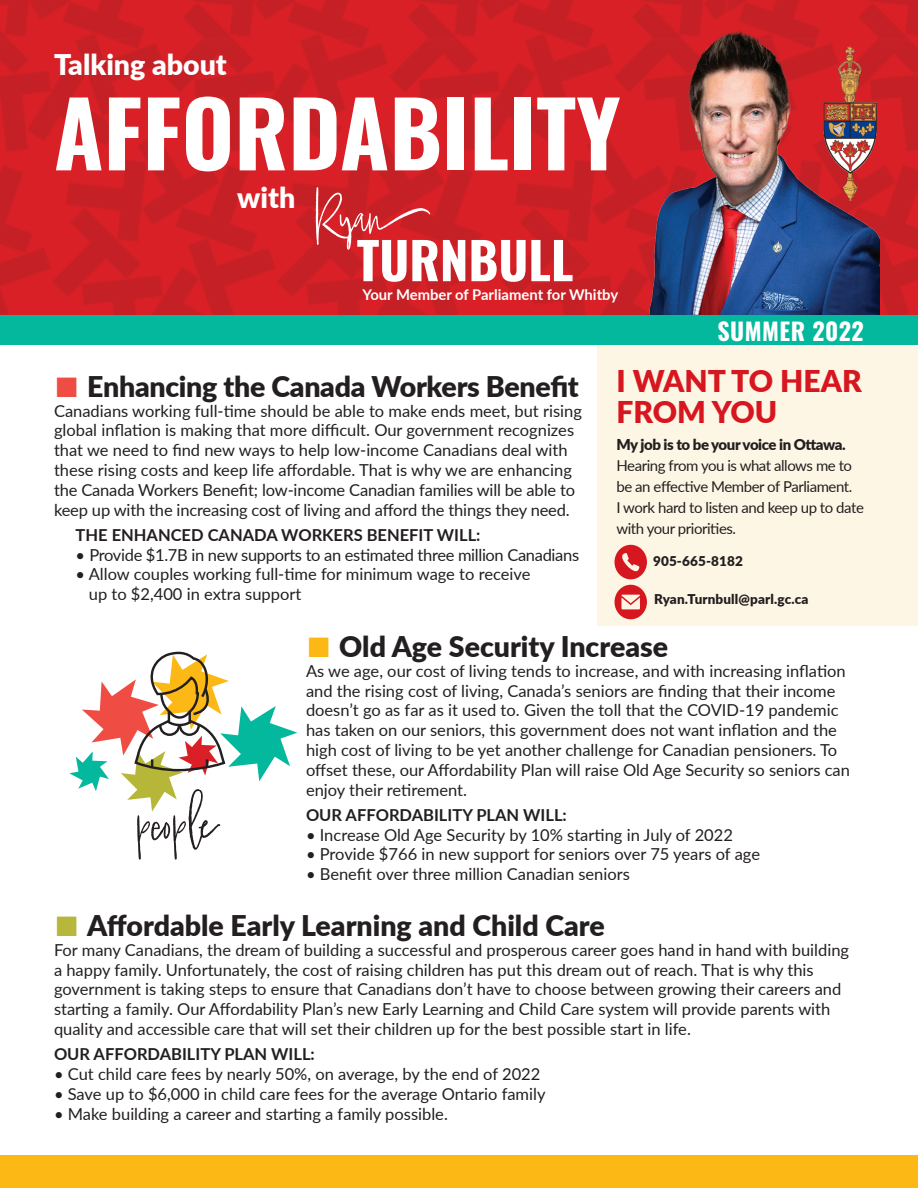
<style>
.page{position:relative;width:918px;height:1188px;background:#fff}
.page>*{position:absolute;margin:0;border:0;box-sizing:border-box;transform-origin:0 0}
.t1{font:700 89.85px "Oswald";color:#fff}
.t2{font:900 30px/31.5px "Lato";color:#d7171f}
.t3{font:900 28.5px "Lato";color:#231f20}
.t4{font:900 28.5px "Lato";color:#fff}
.t5{font:700 24px "Oswald";letter-spacing:.02em;color:#fff}
.t6{font:16.5px/19.8px "Lato";color:#231f20}
.t7{font:700 16.5px "Lato";color:#231f20}
.t8{font:16.5px "Lato";letter-spacing:-.02em;color:#231f20}
.body{font:15px/21px "Lato";letter-spacing:-.03em;color:#231f20}
.t9{font:700 14.85px "Lato";color:#fff}
.t10{font:900 13.5px "Lato";letter-spacing:.01em;color:#231f20}
.s1{font-family:"Arial";font-weight:400;font-size:42px;color:#ef4d44}
.s2{font-weight:900}
.s3{font-family:"Arial";font-weight:400;font-size:42px;color:#fcb814}
.s4{font-family:"Arial";font-weight:400;font-size:42px;color:#b6b73b}
</style>
<div class="page">
<div style="left:598px;top:313px;width:320px;height:313px;background:#fef6e5"></div>
<div style="left:0;top:313px;width:918px;height:32px;background:#03b89d"></div>
<img style="left:0;top:0;width:918px;height:314px">
<div style="left:0;top:1156px;width:918px;height:32px;background:#fcb814"></div>
<img style="left:612px;top:17px;width:268px;height:297px">
<svg style="left:471px;top:240px;width:102px;height:42px"></svg>
<svg style="left:316px;top:187px;width:149px;height:95px"></svg>
<svg style="left:615px;top:545px;width:32px;height:34px"></svg>
<svg style="left:615px;top:585px;width:32px;height:34px"></svg>
<svg style="left:69px;top:651px;width:228px;height:209px"></svg>
<h1 class="t4" style="left:54px;top:43px;width:174px">Talking about</h1>
<p class="t1" style="left:54px;top:87px;width:568px">AFFORDABILITY</p>
<h1 class="t4" style="left:237px;top:177px;width:60px">with</h1>
<p class="t9" style="left:362px;top:284px;width:257px">Your Member of Parliament for Whitby</p>
<p class="t5" style="left:717px;top:319px;width:148px">SUMMER 2022</p>
<h1 class="t3" style="left:54px;top:365px;width:526px"><span class="s1">■</span> Enhancing the Canada Workers Benefit</h1>
<p class="t6" style="left:54px;top:400px;width:529px">Canadians working full-time should be able to make ends meet, but rising global inflation is making that more difficult. Our government recognizes that we need to find new ways to help low-income Canadians deal with these rising costs and keep life affordable. That is why we are enhancing the Canada Workers Benefit; low-income Canadian families will be able to keep up with the increasing cost of living and afford the things they need.</p>
<h2 class="t7" style="left:76px;top:523px;width:406px">THE ENHANCED CANADA WORKERS BENEFIT WILL:</h2>
<p class="t8" style="left:76px;top:543px;width:505px">• Provide $1.7B in new supports to an estimated three million Canadians</p>
<p class="t6" style="left:89px;top:564px;width:443px;text-indent:-13px">• Allow couples working full-time for minimum wage to receive up to $2,400 in extra support</p>
<h2 class="t2" style="left:617px;top:364px;width:247px">I WANT TO HEAR<br>FROM YOU</h2>
<p class="body" style="left:617px;top:433px;width:249px"><span class="s2">My job is to be your voice in Ottawa.<br></span>Hearing from you is what allows me to be an effective Member of Parliament.<br>I work hard to listen and keep up to date with your priorities.</p>
<p class="t10" style="left:653px;top:551px;width:91px">905-665-8182</p>
<p class="t10" style="left:654px;top:589px;width:156px">Ryan.Turnbull@parl.gc.ca</p>
<h1 class="t3" style="left:306px;top:625px;width:364px"><span class="s3">■</span> Old Age Security Increase</h1>
<p class="t6" style="left:306px;top:660px;width:546px">As we age, our cost of living tends to increase, and with increasing inflation and the rising cost of living, Canada’s seniors are finding that their income doesn’t go as far as it used to. Given the toll that the COVID-19 pandemic has taken on our seniors, this government does not want inflation and the high cost of living to be yet another challenge for Canadian pensioners. To offset these, our Affordability Plan will raise Old Age Security so seniors can enjoy their retirement.</p>
<h2 class="t7" style="left:306px;top:803px;width:262px">OUR AFFORDABILITY PLAN WILL:</h2>
<p class="t6" style="left:306px;top:824px;width:428px">• Increase Old Age Security by 10% starting in July of 2022</p>
<p class="t6" style="left:306px;top:844px;width:456px">• Provide $766 in new support for seniors over 75 years of age</p>
<p class="t6" style="left:306px;top:864px;width:325px">• Benefit over three million Canadian seniors</p>
<h1 class="t3" style="left:54px;top:904px;width:552px"><span class="s4">■</span> Affordable Early Learning and Child Care</h1>
<p class="t6" style="left:54px;top:939px;width:797px">For many Canadians, the dream of building a successful and prosperous career goes hand in hand with building a happy family. Unfortunately, the cost of raising children has put this dream out of reach. That is why this government is taking steps to ensure that Canadians don’t have to choose between growing their careers and starting a family. Our Affordability Plan’s new Early Learning and Child Care system will provide parents with quality and accessible care that will set their children up for the best possible start in life.</p>
<h2 class="t7" style="left:54px;top:1042px;width:262px">OUR AFFORDABILITY PLAN WILL:</h2>
<p class="t6" style="left:54px;top:1063px;width:488px">• Cut child care fees by nearly 50%, on average, by the end of 2022</p>
<p class="t6" style="left:54px;top:1083px;width:493px">• Save up to $6,000 in child care fees for the average Ontario family</p>
<p class="t6" style="left:54px;top:1103px;width:395px">• Make building a career and starting a family possible.</p>
</div>
